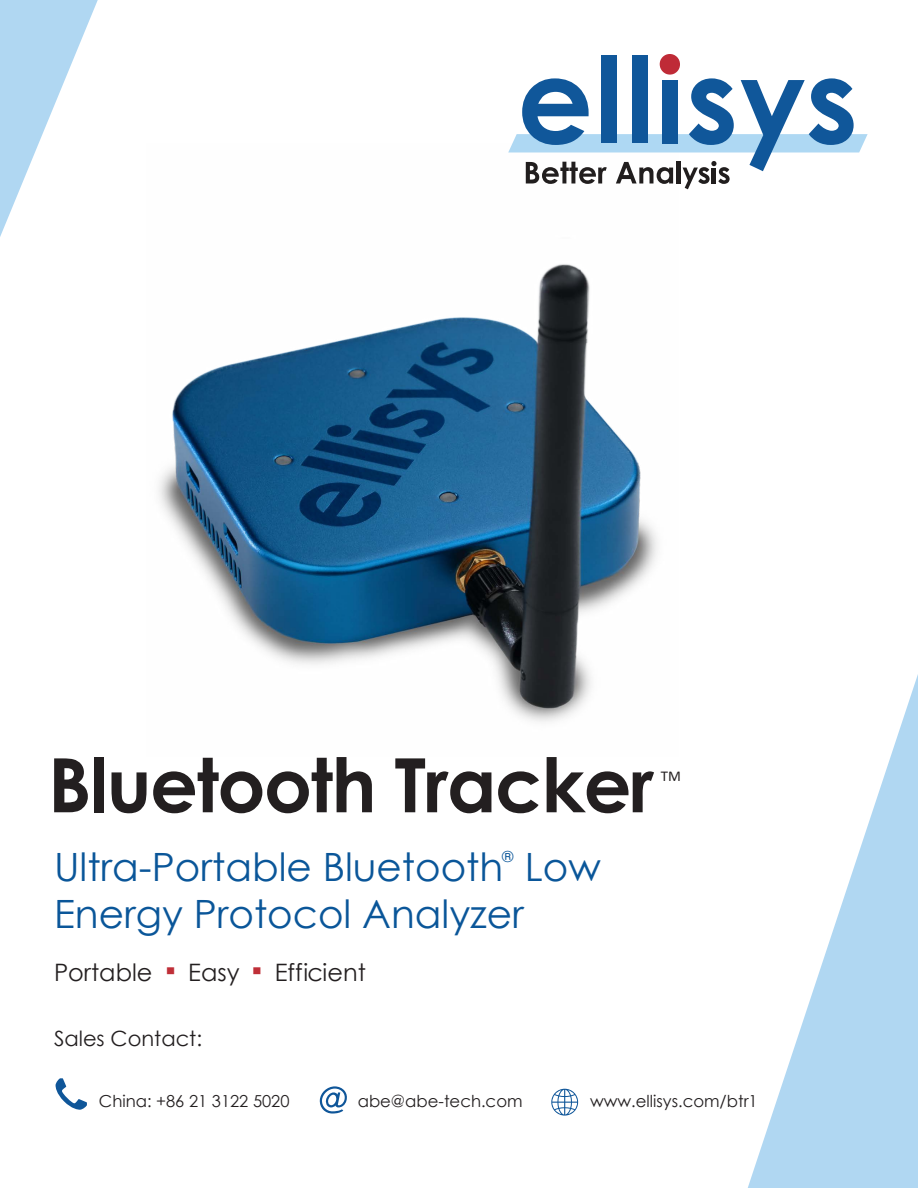
<style>
.page{position:relative;width:918px;height:1188px;background:#fff}
.page>*{position:absolute;margin:0;border:0;box-sizing:border-box;transform-origin:0 0}
.t1{font:700 75px "Century Gothic";letter-spacing:-.02em;color:#231f20}
.t2{font:39px/46.8px "Century Gothic";color:#0a5699}
.t3{font:24px "Century Gothic";color:#231f20}
.t4{font:21px "Century Gothic";color:#231f20}
.t5{font:16.5px "Century Gothic";color:#231f20}
.t6{font:15px "Calibri";color:#231f20}
.t7{font:15px "Century Gothic";color:#0a5699}
.s1{font-family:"Tahoma";font-size:31.2px;color:#bf2f38}
</style>
<div class="page">
<img style="left:158px;top:264px;width:500px;height:458px">
<svg style="left:0;top:0;width:98px;height:237px"></svg>
<svg style="left:56px;top:1078px;width:31px;height:32px"></svg>
<svg style="left:551px;top:1089px;width:27px;height:27px"></svg>
<svg style="left:320px;top:1086px;width:27px;height:28px"></svg>
<svg style="left:508px;top:54px;width:360px;height:135px"></svg>
<svg style="left:748px;top:674px;width:170px;height:514px"></svg>
<p class="t1" style="left:48px;top:728px;width:607px">Bluetooth Tracker</p>
<p class="t2" style="left:54px;top:843px;width:548px">Ultra-Portable Bluetooth Low<br>Energy Protocol Analyzer</p>
<p class="t3" style="left:54px;top:955px;width:313px">Portable <span class="s1">▪</span> Easy <span class="s1">▪</span> Efficient</p>
<p class="t6" style="left:661px;top:765px;width:22px">TM</p>
<p class="t7" style="left:502px;top:847px;width:13px">®</p>
<p class="t4" style="left:54px;top:1024px;width:150px">Sales Contact:</p>
<p class="t5" style="left:99px;top:1089px;width:192px">China: +86 21 3122 5020</p>
<p class="t5" style="left:358px;top:1089px;width:166px">abe@abe-tech.com</p>
<p class="t5" style="left:590px;top:1090px;width:169px">www.ellisys.com/btr1</p>
</div>
